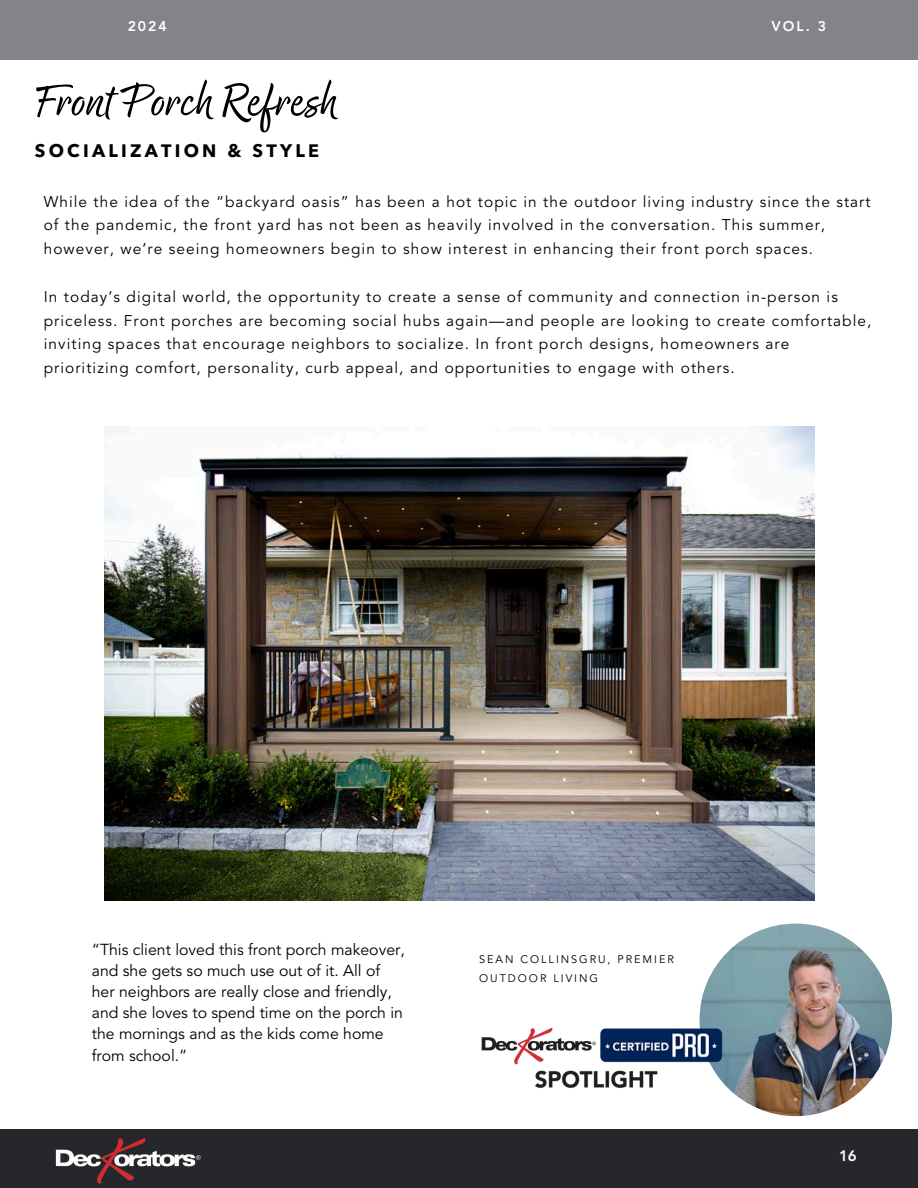
<style>
.page{position:relative;width:918px;height:1188px;background:#fff}
.page>*{position:absolute;margin:0;border:0;box-sizing:border-box;transform-origin:0 0}
.t1{font:52.35px "Good Karma Smooth";color:#000}
.t2{font:700 18px "Avenir Next Arabic";letter-spacing:.18em;color:#000}
.t3{font:15.9px/21.1px "Avenir LT Std";color:#000}
.t4{font:15.45px/23.9px "Avenir LT Std";letter-spacing:.07em;color:#000}
.t5{font:800 15px "Avenir LT Std";color:#fff}
.t6{font:800 13.95px "Avenir LT Std";letter-spacing:.14em;color:#fff}
.t7{font:10.95px/19px "Avenir LT Std";letter-spacing:.18em;color:#000}
</style>
<div class="page">
<div style="left:0;top:0;width:918px;height:60px;background:#838487"></div>
<div style="left:0;top:1129px;width:918px;height:59px;background:#25272a"></div>
<img style="left:55px;top:1138px;width:146px;height:46px">
<img style="left:700px;top:924px;width:192px;height:192px;border-radius:50%">
<img style="left:481px;top:1029px;width:245px;height:59px">
<img style="left:104px;top:427px;width:710px;height:473px">
<h2 class="t6" style="left:128px;top:21px;width:41px">2024</h2>
<h3 class="t6" style="left:772px;top:21px;width:56px">VOL. 3</h3>
<p class="t1" style="left:35px;top:84px;width:304px">Front Porch Refresh</p>
<p class="t2" style="left:35px;top:141px;width:286px">SOCIALIZATION &amp; STYLE</p>
<h3 class="t4" style="left:44px;top:191px;width:828px">While the idea of the “backyard oasis” has been a hot topic in the outdoor living industry since the start of the pandemic, the front yard has not been as heavily involved in the conversation. This summer, however, we’re seeing homeowners begin to show interest in enhancing their front porch spaces.</h3>
<p class="t4" style="left:44px;top:286px;width:829px">In today’s digital world, the opportunity to create a sense of community and connection in-person is priceless. Front porches are becoming social hubs again—and people are looking to create comfortable, inviting spaces that encourage neighbors to socialize. In front porch designs, homeowners are prioritizing comfort, personality, curb appeal, and opportunities to engage with others.</p>
<h3 class="t3" style="left:92px;top:940px;width:315px">“This client loved this front porch makeover, and she gets so much use out of it. All of her neighbors are really close and friendly, and she loves to spend time on the porch in the mornings and as the kids come home from school.”</h3>
<p class="t7" style="left:479px;top:950px;width:196px">SEAN COLLINSGRU, PREMIER<br>OUTDOOR LIVING</p>
<p class="t5" style="left:839px;top:1150px;width:19px">16</p>
</div>
